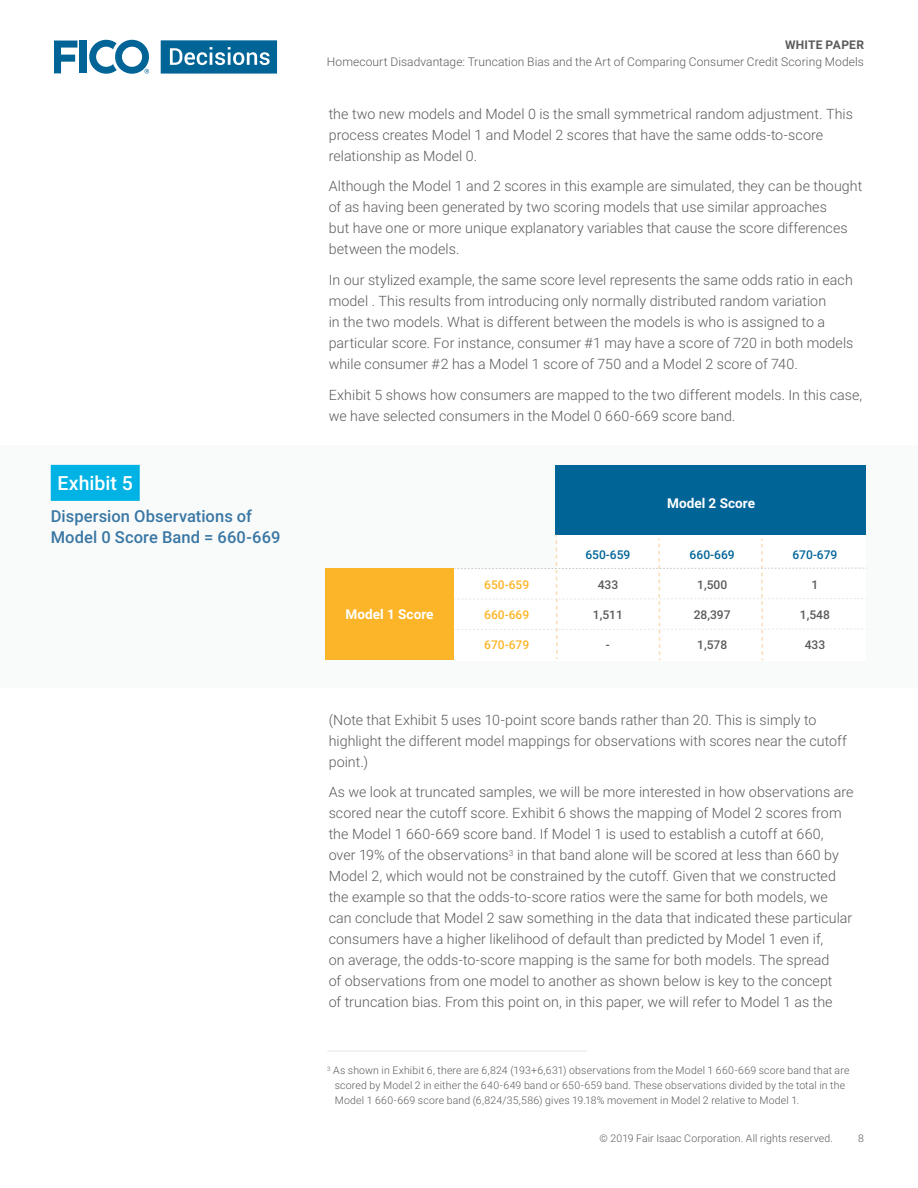
<style>
.page{position:relative;width:918px;height:1188px;background:#fff}
.page>*{position:absolute;margin:0;border:0;box-sizing:border-box;transform-origin:0 0}
.t1{font:500 19.5px "Roboto";color:#fff}
.t2{font:500 16.5px/21px "Roboto";letter-spacing:.005em;color:#3977a4}
.t3{font:300 14.25px/21px "Roboto";letter-spacing:.005em;color:#5a5b5d}
.t4{font:700 13.5px "Roboto";color:#fff}
.t5{font:300 12px "Roboto";letter-spacing:.005em;color:#5a5b5d}
.t6{font:500 12px "Roboto";color:#5a5b5d}
.t7{font:500 12px "Roboto";color:#fcb528}
.t8{font:500 12px "Roboto";color:#006496}
.t9{font:700 12px "Roboto";letter-spacing:.02em;color:#5a5b5d}
.t10{font:300 10.5px/15px "Roboto";letter-spacing:.015em;color:#5a5b5d}
</style>
<div class="page">
<svg style="left:54px;top:41px;width:23px;height:32px"></svg>
<div style="left:80px;top:41px;width:7px;height:32px;background:#006496"></div>
<svg style="left:161px;top:40px;width:116px;height:34px;background:#2e80a9"></svg>
<svg style="left:89px;top:40px;width:60px;height:34px"></svg>
<div style="left:0;top:445px;width:918px;height:243px;background:#f9fafa"></div>
<div style="left:51px;top:465px;width:89px;height:36px;background:#00b3e4"></div>
<div style="left:556px;top:465px;width:310px;height:69px;background:#006496"></div>
<div style="left:325px;top:568px;width:129px;height:92px;background:#fcb528"></div>
<svg style="left:455px;top:535px;width:411px;height:125px"></svg>
<hr style="left:327px;top:1050px;width:260px;height:2px;background:#e6e7e8">
<h1 class="t1" style="left:58px;top:469px;width:77px">Exhibit 5</h1>
<p class="t2" style="left:51px;top:505px;width:231px">Dispersion Observations of<br>Model 0 Score Band = 660-669</p>
<p class="t9" style="left:785px;top:37px;width:80px">WHITE PAPER</p>
<p class="t5" style="left:327px;top:54px;width:539px">Homecourt Disadvantage: Truncation Bias and the Art of Comparing Consumer Credit Scoring Models</p>
<p class="t3" style="left:329px;top:103px;width:526px">the two new models and Model 0 is the small symmetrical random adjustment. This process creates Model 1 and Model 2 scores that have the same odds-to-score relationship as Model 0.</p>
<p class="t3" style="left:329px;top:175px;width:535px">Although the Model 1 and 2 scores in this example are simulated, they can be thought of as having been generated by two scoring models that use similar approaches<br>but have one or more unique explanatory variables that cause the score differences between the models.</p>
<p class="t3" style="left:329px;top:269px;width:526px">In our stylized example, the same score level represents the same odds ratio in each model . This results from introducing only normally distributed random variation<br>in the two models. What is different between the models is who is assigned to a particular score. For instance, consumer #1 may have a score of 720 in both models while consumer #2 has a Model 1 score of 750 and a Model 2 score of 740.</p>
<p class="t3" style="left:329px;top:384px;width:535px">Exhibit 5 shows how consumers are mapped to the two different models. In this case, we have selected consumers in the Model 0 660-669 score band.</p>
<p class="t4" style="left:346px;top:605px;width:90px">Model 1 Score</p>
<p class="t7" style="left:484px;top:576px;width:47px">650-659</p>
<p class="t7" style="left:484px;top:606px;width:47px">660-669</p>
<p class="t7" style="left:484px;top:636px;width:47px">670-679</p>
<p class="t8" style="left:585px;top:546px;width:47px">650-659</p>
<p class="t6" style="left:598px;top:576px;width:22px">433</p>
<p class="t6" style="left:593px;top:606px;width:32px">1,511</p>
<p class="t6" style="left:606px;top:636px;width:5px">-</p>
<p class="t4" style="left:667px;top:494px;width:90px">Model 2 Score</p>
<p class="t8" style="left:690px;top:546px;width:47px">660-669</p>
<p class="t6" style="left:697px;top:576px;width:32px">1,500</p>
<p class="t6" style="left:694px;top:606px;width:38px">28,397</p>
<p class="t6" style="left:697px;top:636px;width:32px">1,578</p>
<p class="t8" style="left:792px;top:546px;width:47px">670-679</p>
<p class="t6" style="left:812px;top:576px;width:8px">1</p>
<p class="t6" style="left:800px;top:606px;width:32px">1,548</p>
<p class="t6" style="left:805px;top:636px;width:22px">433</p>
<p class="t3" style="left:329px;top:709px;width:520px">(Note that Exhibit 5 uses 10-point score bands rather than 20. This is simply to highlight the different model mappings for observations with scores near the cutoff point.)</p>
<p class="t3" style="left:329px;top:781px;width:526px">As we look at truncated samples, we will be more interested in how observations are scored near the cutoff score. Exhibit 6 shows the mapping of Model 2 scores from the Model 1 660-669 score band. If Model 1 is used to establish a cutoff at 660, over 19% of the observations<sup>3</sup> in that band alone will be scored at less than 660 by Model 2, which would not be constrained by the cutoff. Given that we constructed the example so that the odds-to-score ratios were the same for both models, we can conclude that Model 2 saw something in the data that indicated these particular consumers have a higher likelihood of default than predicted by Model 1 even if,<br>on average, the odds-to-score mapping is the same for both models. The spread<br>of observations from one model to another as shown below is key to the concept<br>of truncation bias. From this point on, in this paper, we will refer to Model 1 as the</p>
<p class="t10" style="left:335px;top:1063px;width:516px;text-indent:-8px"><sup>3</sup> As shown in Exhibit 6, there are 6,824 (193+6,631) observations from the Model 1 660-669 score band that are scored by Model 2 in either the 640-649 band or 650-659 band. These observations divided by the total in the<br>Model 1 660-669 score band (6,824/35,586) gives 19.18% movement in Model 2 relative to Model 1.</p>
<p class="t10" style="left:599px;top:1130px;width:235px">© 2019 Fair Isaac Corporation. All rights reserved.</p>
<p class="t10" style="left:858px;top:1130px;width:7px">8</p>
</div>
